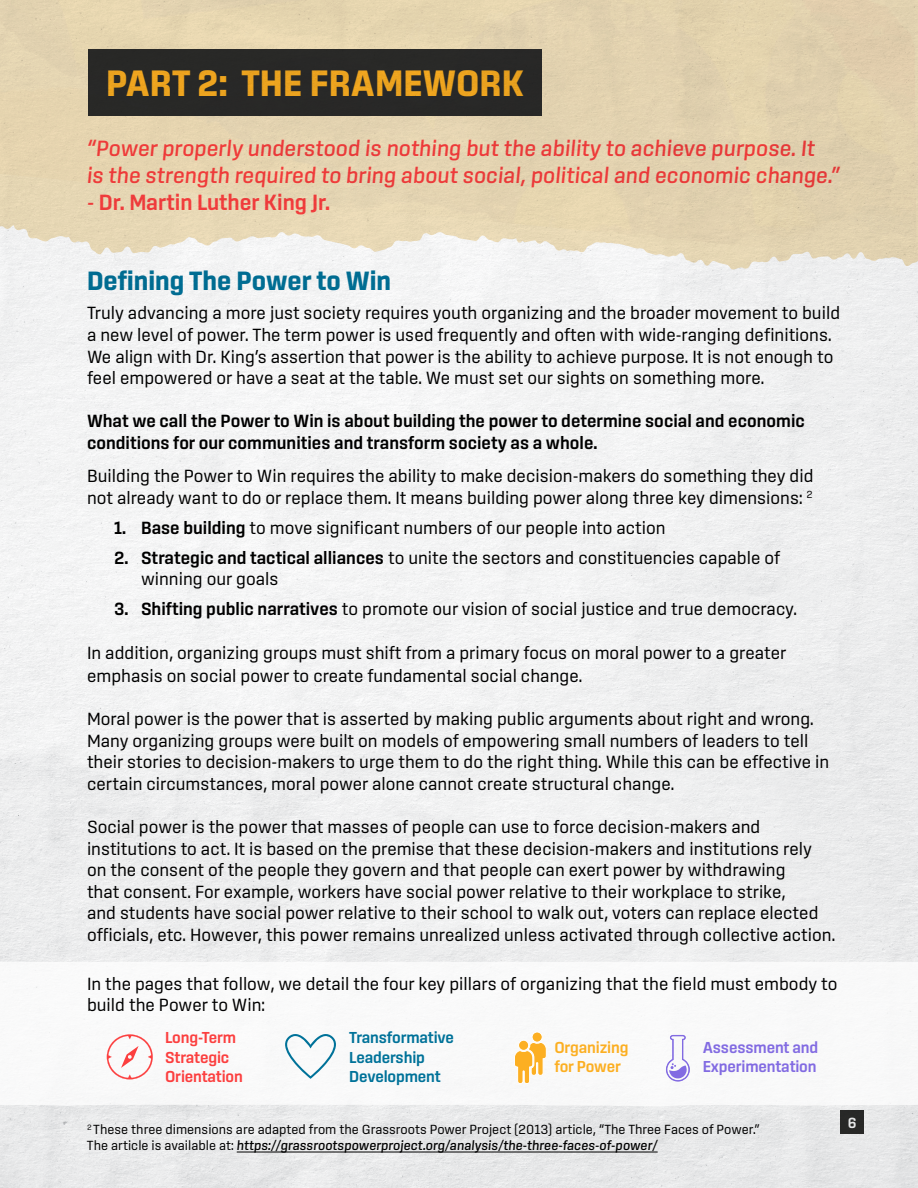
<style>
.page{position:relative;width:918px;height:1188px;background:#fff}
.page>*{position:absolute;margin:0;border:0;box-sizing:border-box;transform-origin:0 0}
.t1{font:700 37.5px "Sinter";color:#fcaf22}
.t2{font:700 27px "Sinter";color:#007299}
.t3{font:italic 500 22.5px/27px "Sinter";color:#fc3f3f}
.t4{font:600 22.5px "Sinter";color:#fc3f3f}
.t5{font:18px/21.6px "Sinter";color:#000}
.t6{font:600 18px/21.6px "Sinter";color:#000}
.t7{font:600 16.2px/19.5px "Sinter";letter-spacing:-.01em;color:#007299}
.t8{font:600 16.2px/19.5px "Sinter";letter-spacing:-.01em;color:#fc3f3f}
.t9{font:600 16.2px/19.5px "Sinter";letter-spacing:-.01em;color:#826be2}
.t10{font:600 16.2px/19.5px "Sinter";letter-spacing:-.01em;color:#fcaf22}
.t11{font:600 15px "Sinter";color:#fff}
.t12{font:13.5px/16.2px "Sinter";color:#000}
.s1{font-weight:500;font-style:italic}
.s2{font-weight:600}
</style>
<div class="page">
<img style="left:0;top:0;width:918px;height:1188px">
<svg style="left:0;top:962px;width:918px;height:72px"></svg>
<svg style="left:0;top:1034px;width:918px;height:72px"></svg>
<div style="left:532px;top:1032px;width:10px;height:10px;background:#fcaf22;border-radius:50%"></div>
<div style="left:532px;top:1032px;width:10px;height:10px;border:1px solid #fff;border-radius:50%"></div>
<div style="left:519px;top:1040px;width:10px;height:10px;background:#fcaf22;border-radius:50%"></div>
<div style="left:518px;top:1040px;width:11px;height:11px;border:1px solid #fff;border-radius:50%"></div>
<h1 class="t1" style="left:106px;top:61px;width:419px">PART 2: THE FRAMEWORK</h1>
<p class="t3" style="left:87px;top:135px;width:754px">“Power properly understood is nothing but the ability to achieve purpose. It<br>is the strength required to bring about social, political and economic change.”</p>
<p class="t4" style="left:87px;top:189px;width:245px"><span class="s1">-</span> Dr. Martin Luther King Jr.</p>
<h2 class="t2" style="left:87px;top:265px;width:306px">Defining The Power to Win</h2>
<p class="t5" style="left:87px;top:302px;width:755px">Truly advancing a more just society requires youth organizing and the broader movement to build a new level of power. The term power is used frequently and often with wide-ranging definitions.<br>We align with Dr. King’s assertion that power is the ability to achieve purpose. It is not enough to feel empowered or have a seat at the table. We must set our sights on something more.</p>
<p class="t6" style="left:87px;top:410px;width:719px">What we call the Power to Win is about building the power to determine social and economic conditions for our communities and transform society as a whole.</p>
<p class="t5" style="left:87px;top:465px;width:728px">Building the Power to Win requires the ability to make decision-makers do something they did not already want to do or replace them. It means building power along three key dimensions: <sup>2</sup></p>
<p class="t5" style="left:114px;top:516px;width:553px"><span class="s2">1. Base building</span> to move significant numbers of our people into action</p>
<p class="t5" style="left:141px;top:546px;width:640px;text-indent:-27px"><span class="s2">2. Strategic and tactical alliances</span> to unite the sectors and constituencies capable of winning our goals</p>
<p class="t5" style="left:114px;top:598px;width:685px"><span class="s2">3. Shifting public narratives</span> to promote our vision of social justice and true democracy.</p>
<p class="t5" style="left:87px;top:642px;width:701px;line-height:22.5px">In addition, organizing groups must shift from a primary focus on moral power to a greater emphasis on social power to create fundamental social change.</p>
<p class="t5" style="left:87px;top:708px;width:744px">Moral power is the power that is asserted by making public arguments about right and wrong.<br>Many organizing groups were built on models of empowering small numbers of leaders to tell their stories to decision-makers to urge them to do the right thing. While this can be effective in certain circumstances, moral power alone cannot create structural change.</p>
<p class="t5" style="left:87px;top:816px;width:750px">Social power is the power that masses of people can use to force decision-makers and institutions to act. It is based on the premise that these decision-makers and institutions rely on the consent of the people they govern and that people can exert power by withdrawing<br>that consent. For example, workers have social power relative to their workplace to strike,<br>and students have social power relative to their school to walk out, voters can replace elected officials, etc. However, this power remains unrealized unless activated through collective action.</p>
<p class="t5" style="left:87px;top:972px;width:752px">In the pages that follow, we detail the four key pillars of organizing that the field must embody to build the Power to Win:</p>
<p class="t8" style="left:165px;top:1028px;width:79px">Long-Term<br>Strategic<br>Orientation</p>
<p class="t7" style="left:349px;top:1028px;width:106px">Transformative<br>Leadership<br>Development</p>
<p class="t10" style="left:554px;top:1037px;width:76px">Organizing for Power</p>
<p class="t9" style="left:703px;top:1037px;width:117px">Assessment and<br>Experimentation</p>
<p class="t12" style="left:87px;top:1121px;width:674px"><sup>2</sup> These three dimensions are adapted from the Grassroots Power Project (2013) article, “The Three Faces of Power.”<br>The article is available at: <span class="s1">https://grassrootspowerproject.org/analysis/the-three-faces-of-power/</span></p>
<p class="t11" style="left:848px;top:1114px;width:10px">6</p>
</div>
